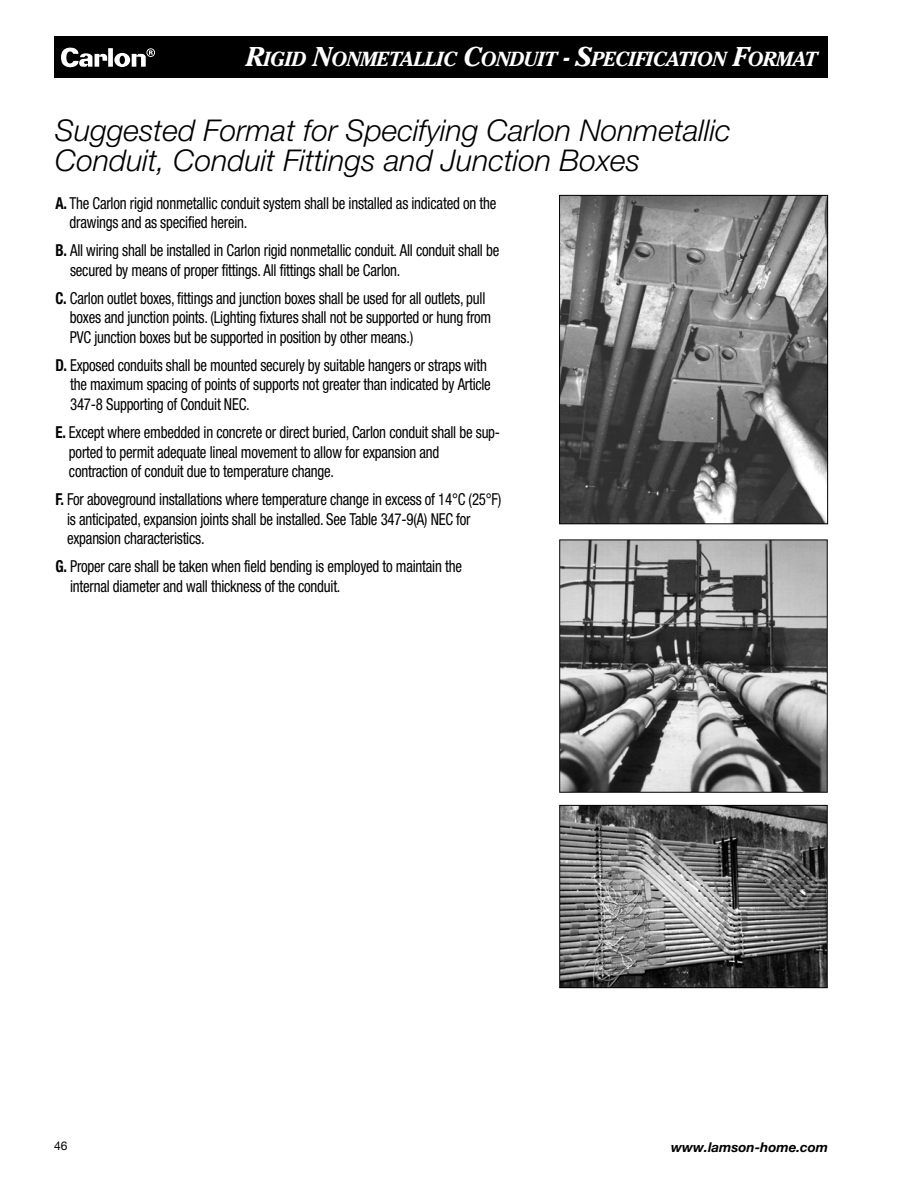
<style>
.page{position:relative;width:918px;height:1188px;background:#fff}
.page>*{position:absolute;margin:0;border:0;box-sizing:border-box;transform-origin:0 0}
.t1{font:italic 300 30px/30px "Helvetica Neue";color:#000}
.t2{font:italic 700 20.25px "Cheltenham";letter-spacing:-.025em;color:#fff}
.t3{font:condensed 16.5px/19.5px "Helvetica Neue";letter-spacing:-.015em;color:#000;scale:.9 1}
.t4{font:italic 700 13.5px "Helvetica Neue";color:#000}
.t5{font:12px "Helvetica Neue";color:#000}
.s1{font-size:27px}
.s2{font-weight:700}
</style>
<div class="page">
<img style="left:561px;top:197px;width:265px;height:325px">
<div style="left:559px;top:195px;width:269px;height:329px;border:1px solid #000"></div>
<img style="left:561px;top:807px;width:265px;height:179px">
<div style="left:559px;top:805px;width:269px;height:183px;border:1px solid #000"></div>
<img style="left:561px;top:542px;width:265px;height:249px">
<div style="left:559px;top:540px;width:269px;height:253px;border:1px solid #000"></div>
<div style="left:54px;top:36px;width:774px;height:42px;background:#000"></div>
<div style="left:108px;top:48px;width:5px;height:19px;background:#fff"></div>
<svg style="left:61px;top:47px;width:46px;height:21px"></svg>
<svg style="left:114px;top:48px;width:41px;height:19px"></svg>
<p class="t2" style="left:246px;top:48px;width:573px"><span class="s1">R</span>IGID <span class="s1">N</span>ONMETALLIC <span class="s1">C</span>ONDUIT <span class="s1">- S</span>PECIFICATION <span class="s1">F</span>ORMAT</p>
<h1 class="t1" style="left:55px;top:118px;width:677px">Suggested Format for Specifying Carlon Nonmetallic<br>Conduit, Conduit Fittings and Junction Boxes</h1>
<p class="t3" style="left:70px;top:194px;width:476px;text-indent:-14px"><span class="s2">A.</span> The Carlon rigid nonmetallic conduit system shall be installed as indicated on the drawings and as specified herein.</p>
<p class="t3" style="left:70px;top:242px;width:478px;text-indent:-15px"><span class="s2">B.</span> All wiring shall be installed in Carlon rigid nonmetallic conduit. All conduit shall be secured by means of proper fittings. All fittings shall be Carlon.</p>
<p class="t3" style="left:70px;top:290px;width:470px;text-indent:-14px"><span class="s2">C.</span> Carlon outlet boxes, fittings and junction boxes shall be used for all outlets, pull boxes and junction points. (Lighting fixtures shall not be supported or hung from<br>PVC junction boxes but be supported in position by other means.)</p>
<p class="t3" style="left:70px;top:357px;width:469px;text-indent:-15px"><span class="s2">D.</span> Exposed conduits shall be mounted securely by suitable hangers or straps with the maximum spacing of points of supports not greater than indicated by Article<br>347-8 Supporting of Conduit NEC.</p>
<p class="t3" style="left:69px;top:424px;width:481px;text-indent:-14px"><span class="s2">E.</span> Except where embedded in concrete or direct buried, Carlon conduit shall be sup&shy;ported to permit adequate lineal movement to allow for expansion and contraction of conduit due to temperature change.</p>
<p class="t3" style="left:67px;top:491px;width:484px;text-indent:-12px"><span class="s2">F.</span> For aboveground installations where temperature change in excess of 14°C (25°F) is anticipated, expansion joints shall be installed. See Table 347-9(A) NEC for expansion characteristics.</p>
<p class="t3" style="left:70px;top:558px;width:437px;text-indent:-15px"><span class="s2">G.</span> Proper care shall be taken when field bending is employed to maintain the internal diameter and wall thickness of the conduit.</p>
<p class="t5" style="left:54px;top:1142px;width:15px">46</p>
<p class="t4" style="left:671px;top:1142px;width:158px">www.lamson-home.com</p>
</div>
